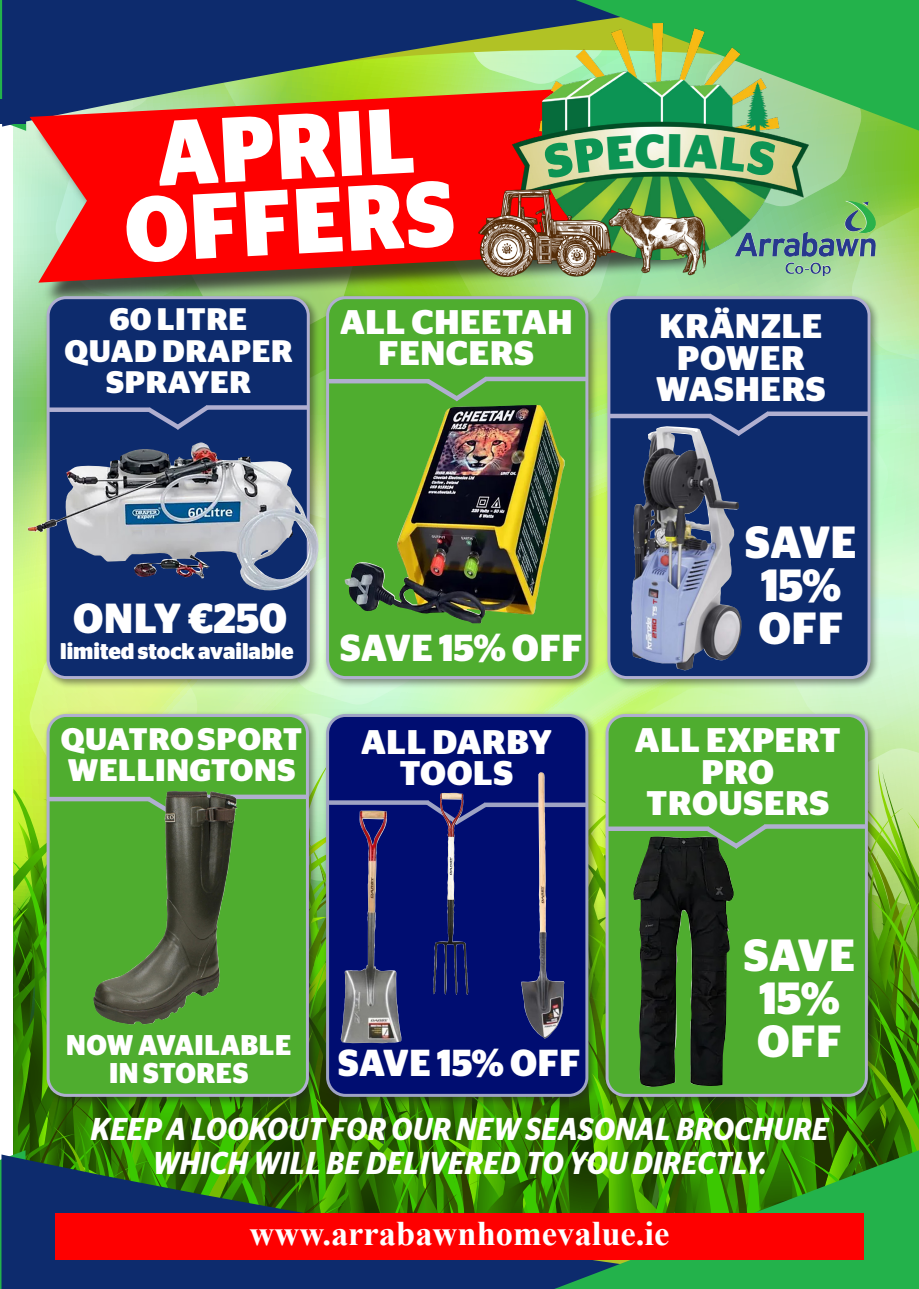
<style>
.page{position:relative;width:919px;height:1289px;background:#fff}
.page>*{position:absolute;margin:0;border:0;box-sizing:border-box;transform-origin:0 0}
.t1{font:700 92.1px "Stag Sans";color:#fff;scale:.92 1}
.t2{font:700 45px/43.2px "Stag Sans";letter-spacing:.015em;color:#fff;scale:.95 1}
.t3{font:700 42px "Stag Sans";letter-spacing:.005em;color:#fff;scale:.95 1}
.t4{font:700 37.5px "Stag Sans";letter-spacing:.015em;color:#fff;scale:.95 1}
.t5{font:700 34.5px "Times New Roman";color:#fff}
.t6{font:700 34.05px/31.3px "Stag Sans";letter-spacing:.02em;color:#fff;text-align:center}
.t7{font:italic 600 31.5px/34.5px "Stag Sans";letter-spacing:.02em;color:#fff;text-align:center;scale:.89 1}
.t8{font:700 31.05px/31.3px "Stag Sans";letter-spacing:.02em;color:#fff;text-align:center}
.t9{font:700 28.5px/28.5px "Stag Sans";letter-spacing:.02em;color:#fff;text-align:center;scale:.95 1}
.t10{font:700 22.8px "Stag Sans";color:#fff;scale:.95 1}
</style>
<div class="page">
<img style="left:0;top:0;width:918px;height:1288px">
<p class="t1" style="left:154px;top:100px;width:282px;rotate:-3deg">APRIL</p>
<p class="t1" style="left:122px;top:177px;width:360px;rotate:-3deg">OFFERS</p>
<p class="t8" style="left:64px;top:304px;width:229px">60 LITRE<br>QUAD DRAPER<br>SPRAYER</p>
<p class="t6" style="left:340px;top:306px;width:234px">ALL CHEETAH<br>FENCERS</p>
<p class="t3" style="left:73px;top:593px;width:227px">ONLY €250</p>
<p class="t10" style="left:60px;top:637px;width:247px">limited stock available</p>
<p class="t4" style="left:340px;top:625px;width:257px">SAVE 15% OFF</p>
<p class="t8" style="left:61px;top:723px;width:243px;text-align:left">QUATRO SPORT<br>WELLINGTONS</p>
<p class="t6" style="left:361px;top:726px;width:192px">ALL DARBY<br>TOOLS</p>
<p class="t9" style="left:66px;top:1030px;width:238px">NOW AVAILABLE<br>IN STORES</p>
<p class="t4" style="left:338px;top:1040px;width:257px">SAVE 15% OFF</p>
<p class="t6" style="left:656px;top:311px;width:171px">KRÄNZLE<br>POWER<br>WASHERS</p>
<p class="t2" style="left:745px;top:520px;width:119px">SAVE<br>15%<br>OFF</p>
<p class="t6" style="left:635px;top:724px;width:207px">ALL EXPERT<br>PRO<br>TROUSERS</p>
<p class="t2" style="left:743px;top:933px;width:119px">SAVE<br>15%<br>OFF</p>
<p class="t7" style="left:91px;top:1111px;width:830px">KEEP A LOOKOUT FOR OUR NEW SEASONAL BROCHURE<br>WHICH WILL BE DELIVERED TO YOU DIRECTLY.</p>
<p class="t5" style="left:249px;top:1208px;width:421px">www.arrabawnhomevalue.ie</p>
</div>
